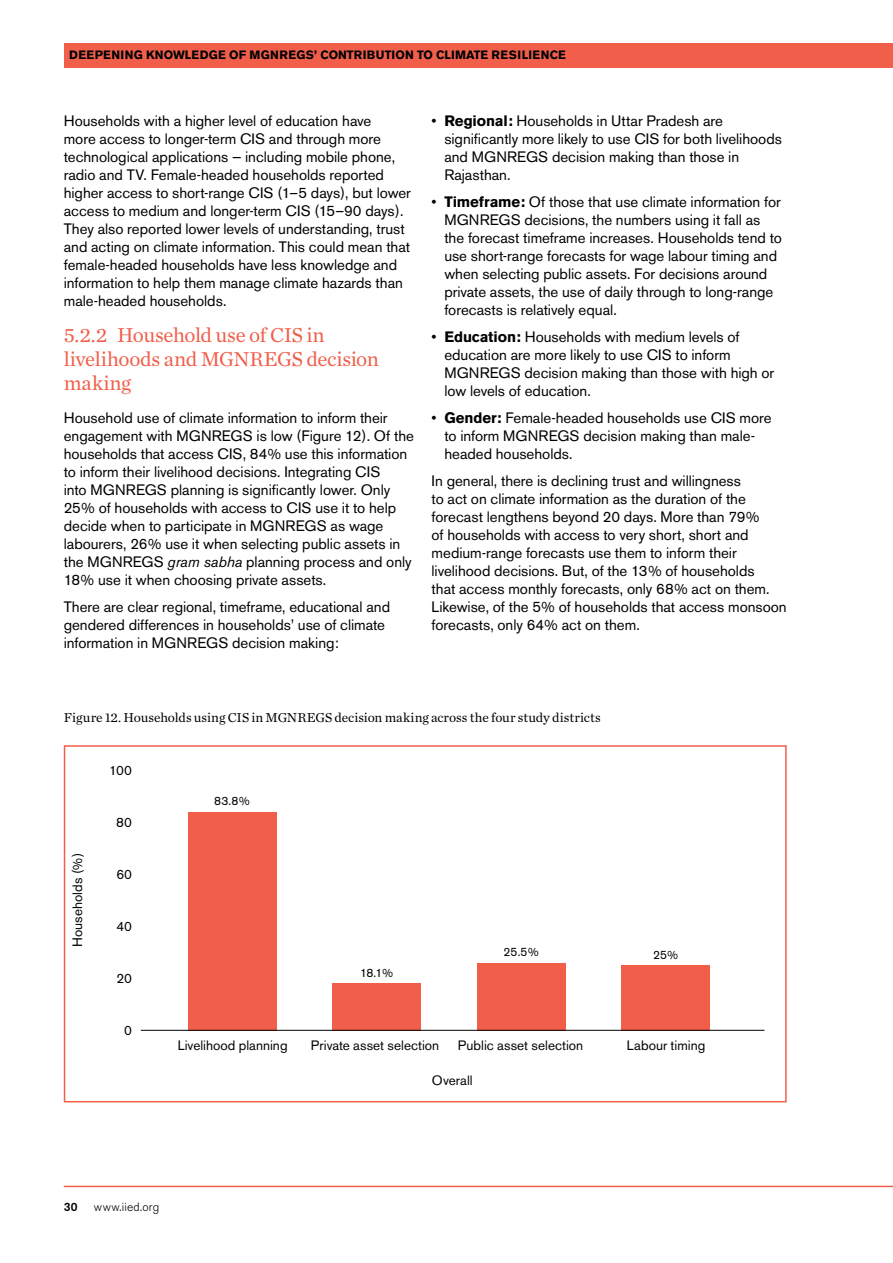
<style>
.page{position:relative;width:893px;height:1263px;background:#fff}
.page>*{position:absolute;margin:0;border:0;box-sizing:border-box;transform-origin:0 0}
.t1{font:21px/24px "Chronicle Text G1";letter-spacing:-.015em;color:#f15f4b}
.t2{font:15px/18px "Akzidenz Grotesk BE";color:#000}
.t3{font:13.5px "Akzidenz Grotesk BE";letter-spacing:.005em;color:#000}
.t4{font:13.5px "Chronicle Text G1";color:#000}
.t5{font:700 12px "Akzidenz Grotesk BE";letter-spacing:.02em;color:#000}
.t6{font:12px "Akzidenz Grotesk BE";letter-spacing:-.005em;color:#000}
.t7{font:300 12px "Akzidenz Grotesk BE";letter-spacing:.015em;color:#000}
.t8{font:500 12px "Akzidenz Grotesk BE";color:#000}
.s1{font-style:italic}
.s2{font-weight:700}
</style>
<div class="page">
<div style="left:65px;top:43px;width:828px;height:24px;background:#f15f4b"></div>
<hr style="left:64px;top:1186px;width:829px;height:1px;background:#f15f4b">
<div style="left:64px;top:745px;width:723px;height:357px;border:2px solid #f15f4b"></div>
<div style="left:188px;top:812px;width:88px;height:218px;background:#f15f4b"></div>
<div style="left:332px;top:983px;width:89px;height:47px;background:#f15f4b"></div>
<div style="left:477px;top:963px;width:88px;height:67px;background:#f15f4b"></div>
<div style="left:622px;top:965px;width:88px;height:65px;background:#f15f4b"></div>
<hr style="left:141px;top:1030px;width:623px;height:1px;background:#000">
<p class="t5" style="left:69px;top:48px;width:498px">DEEPENING KNOWLEDGE OF MGN REGS’ CONTRIBUTION TO CLIMATE RESILIENCE</p>
<p class="t2" style="left:64px;top:112px;width:349px">Households with a higher level of education have<br>more access to longer-term CIS and through more technological applications — including mobile phone, radio and TV. Female-headed households reported higher access to short-range CIS (1–5 days), but lower access to medium and longer-term CIS (15–90 days).<br>They also reported lower levels of understanding, trust and acting on climate information. This could mean that female-headed households have less knowledge and information to help them manage climate hazards than male-headed households.</p>
<h1 class="t1" style="left:64px;top:322px;width:317px">5.2.2 Household use of CIS in livelihoods and MGNREGS decision making</h1>
<p class="t2" style="left:64px;top:409px;width:352px">Household use of climate information to inform their engagement with MGNREGS is low (Figure 12). Of the households that access CIS, 84% use this information to inform their livelihood decisions. Integrating CIS<br>into MGNREGS planning is significantly lower. Only 25% of households with access to CIS use it to help decide when to participate in MGNREGS as wage labourers, 26% use it when selecting public assets in the MGNREGS <span class="s1">gram sabha</span> planning process and only 18% use it when choosing private assets.</p>
<p class="t2" style="left:64px;top:598px;width:328px">There are clear regional, timeframe, educational and gendered differences in households’ use of climate information in MGNREGS decision making:</p>
<p class="t2" style="left:444px;top:112px;width:339px;text-indent:-13px">• <span class="s2">REGIONAL:</span> Households in Uttar Pradesh are significantly more likely to use CIS for both livelihoods and MGNREGS decision making than those in Rajasthan.</p>
<p class="t2" style="left:444px;top:193px;width:339px;text-indent:-13px">• <span class="s2">TIMEFRAME:</span> Of those that use climate information for MGNREGS decisions, the numbers using it fall as the forecast timeframe increases. Households tend to use short-range forecasts for wage labour timing and when selecting public assets. For decisions around private assets, the use of daily through to long-range forecasts is relatively equal.</p>
<p class="t2" style="left:444px;top:328px;width:331px;text-indent:-13px">• <span class="s2">EDUCATION:</span> Households with medium levels of education are more likely to use CIS to inform MGNREGS decision making than those with high or low levels of education.</p>
<p class="t2" style="left:444px;top:409px;width:329px;text-indent:-13px">• <span class="s2">GENDER:</span> Female-headed households use CIS more to inform MGNREGS decision making than male&shy;headed households.</p>
<p class="t2" style="left:432px;top:472px;width:357px">In general, there is declining trust and willingness<br>to act on climate information as the duration of the forecast lengthens beyond 20 days. More than 79%<br>of households with access to very short, short and medium-range forecasts use them to inform their livelihood decisions. But, of the 13% of households<br>that access monthly forecasts, only 68% act on them.<br>Likewise, of the 5% of households that access monsoon forecasts, only 64% act on them.</p>
<p class="t4" style="left:64px;top:707px;width:539px">Figure 12. Households using CIS in MGNREGS decision making across the four study districts</p>
<p class="t3" style="left:69px;top:947px;width:95px;rotate:-90deg">Households (%)</p>
<p class="t3" style="left:109px;top:762px;width:24px">100</p>
<p class="t3" style="left:116px;top:814px;width:17px">80</p>
<p class="t3" style="left:116px;top:866px;width:17px">60</p>
<p class="t3" style="left:116px;top:918px;width:17px">40</p>
<p class="t3" style="left:117px;top:970px;width:17px">20</p>
<p class="t3" style="left:124px;top:1022px;width:9px">0</p>
<p class="t6" style="left:214px;top:794px;width:37px">83.8%</p>
<p class="t6" style="left:360px;top:965px;width:35px">18.1%</p>
<p class="t6" style="left:504px;top:945px;width:37px">25.5%</p>
<p class="t6" style="left:653px;top:947px;width:27px">25%</p>
<p class="t3" style="left:178px;top:1037px;width:111px">Livelihood planning</p>
<p class="t3" style="left:311px;top:1037px;width:130px">Private asset selection</p>
<p class="t3" style="left:458px;top:1037px;width:127px">Public asset selection</p>
<p class="t3" style="left:627px;top:1037px;width:80px">Labour timing</p>
<p class="t3" style="left:432px;top:1072px;width:42px">Overall</p>
<p class="t8" style="left:64px;top:1199px;width:15px">30</p>
<p class="t7" style="left:94px;top:1200px;width:67px">www.iied.org</p>
</div>
